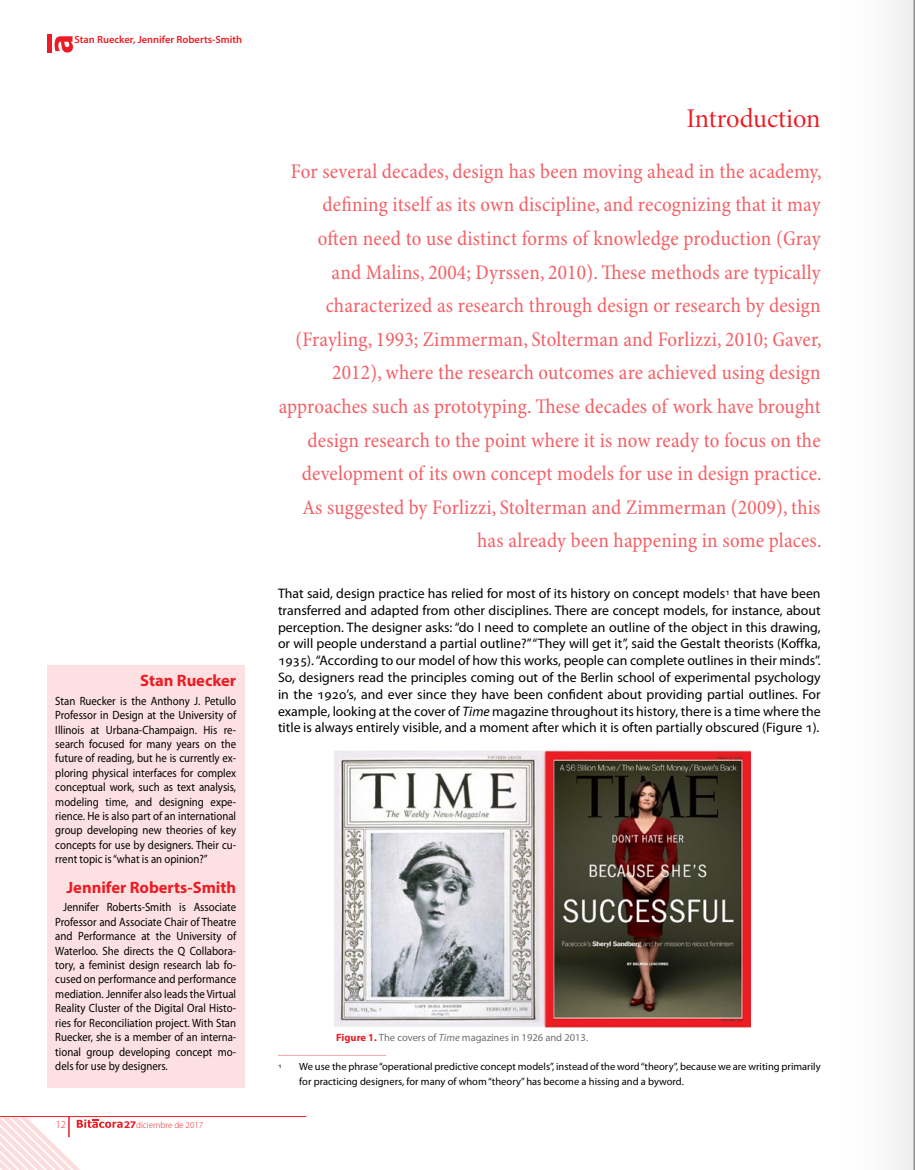
<style>
.page{position:relative;width:915px;height:1170px;background:#fff}
.page>*{position:absolute;margin:0;border:0;box-sizing:border-box;transform-origin:0 0}
.t1{font:27px "Minion Pro Subh";color:#ed1c24}
.t2{font:condensed 21px/33.6px "Minion Pro";letter-spacing:.01em;color:#f36066;text-align:right}
.t3{font:700 16.5px "Myriad Pro";color:#ed1c24}
.t4{font:13.8px/16.8px "Myriad Pro";color:#000;text-align:justify}
.t5{font:12px/14.4px "Myriad Pro";color:#000;text-align:justify;scale:.9 1}
.t6{font:10.5px/15px "Myriad Pro";color:#000}
.t7{font:10.5px "Myriad Pro";color:#706f6f}
.t8{font:600 10.5px "Myriad Pro";color:#ed1c24}
.t9{font:300 10.5px "Myriad Pro";color:#ed1c24}
.t10{font:300 9px "Myriad Pro";color:#ed1c24}
.t11{font:6.9px "Myriad Pro";color:#000}
.s1{font-family:"Verdana";font-weight:700}
.s2{font-style:italic}
.s3{font-weight:700;color:#ed1c24}
</style>
<div class="page">
<hr style="left:0;top:1116px;width:306px;height:1px;background:#ed1c24">
<svg style="left:0;top:1117px;width:122px;height:52px"></svg>
<div style="left:47px;top:34px;width:5px;height:19px;background:#ed1c24"></div>
<svg style="left:55px;top:36px;width:18px;height:17px"></svg>
<div style="left:47px;top:665px;width:197px;height:421px;background:#fde1e2"></div>
<hr style="left:278px;top:1054px;width:108px;height:1px;background:#f8a4a7">
<img style="left:334px;top:750px;width:416px;height:276px">
<div style="left:829px;top:0;width:85px;height:1169px;background:#fbfbfb"></div>
<hr style="left:913px;top:0;width:1px;height:1169px;background:#999898">
<p class="t8" style="left:74px;top:33px;width:169px">Stan Ruecker, Jennifer Roberts-Smith</p>
<h3 class="t3" style="left:140px;top:669px;width:97px">Stan Ruecker</h3>
<p class="t5" style="left:55px;top:693px;width:202px">Stan Ruecker is the Anthony J. Petullo Professor in Design at the University of Illinois at Urbana-Champaign. His re&shy;search focused for many years on the future of reading, but he is currently ex&shy;ploring physical interfaces for complex conceptual work, such as text analysis, modeling time, and designing expe&shy;rience. He is also part of an international group developing new theories of key concepts for use by designers. Their cu&shy;rrent topic is “what is an opinion?”</p>
<h3 class="t3" style="left:66px;top:876px;width:171px">Jennifer Roberts-Smith</h3>
<p class="t5" style="left:55px;top:899px;width:202px;text-indent:8px">Jennifer Roberts-Smith is Associate Professor and Associate Chair of Theatre and Performance at the University of Waterloo. She directs the Q Collabora&shy;tory, a feminist design research lab fo&shy;cused on performance and performance mediation. Jennifer also leads the Virtual Reality Cluster of the Digital Oral Histo&shy;ries for Reconciliation project. With Stan Ruecker, she is a member of an interna&shy;tional group developing concept mo&shy;dels for use by designers.</p>
<p class="t9" style="left:55px;top:1118px;width:12px">12</p>
<p class="t10" style="left:124px;top:1119px;width:81px"><span class="s1">27</span>diciembre de 2017</p>
<h1 class="t1" style="left:686px;top:102px;width:136px">Introduction</h1>
<p class="t2" style="left:279px;top:155px;width:544px">For several decades, design has been moving ahead in the academy, defining itself as its own discipline, and recognizing that it may often need to use distinct forms of knowledge production (Gray<br>and Malins, 2004; Dyrssen, 2010). These methods are typically characterized as research through design or research by design (Frayling, 1993; Zimmerman, Stolterman and Forlizzi, 2010; Gaver, 2012), where the research outcomes are achieved using design approaches such as prototyping. These decades of work have brought design research to the point where it is now ready to focus on the development of its own concept models for use in design practice.<br>As suggested by Forlizzi, Stolterman and Zimmerman (2009), this has already been happening in some places.</p>
<p class="t4" style="left:278px;top:584px;width:544px">That said, design practice has relied for most of its history on concept models<sup>1</sup> that have been transferred and adapted from other disciplines. There are concept models, for instance, about perception. The designer asks: “do I need to complete an outline of the object in this drawing, or will people understand a partial outline?” “They will get it”, said the Gestalt theorists (Koffka, 1935). “According to our model of how this works, people can complete outlines in their minds”.<br>So, designers read the principles coming out of the Berlin school of experimental psychology in the 1920’s, and ever since they have been confident about providing partial outlines. For example, looking at the cover of <span class="s2">Time</span> magazine throughout its history, there is a time where the title is always entirely visible, and a moment after which it is often partially obscured (Figure 1).</p>
<p class="t7" style="left:336px;top:1030px;width:253px"><span class="s3">Figure 1.</span> The covers of <span class="s2">Time</span> magazines in 1926 and 2013.</p>
<p class="t11" style="left:278px;top:1061px;width:5px">1</p>
<p class="t6" style="left:299px;top:1059px;width:522px">We use the phrase “operational predictive concept models”, instead of the word “theory”, because we are writing primarily for practicing designers, for many of whom “theory” has become a hissing and a byword.</p>
</div>
